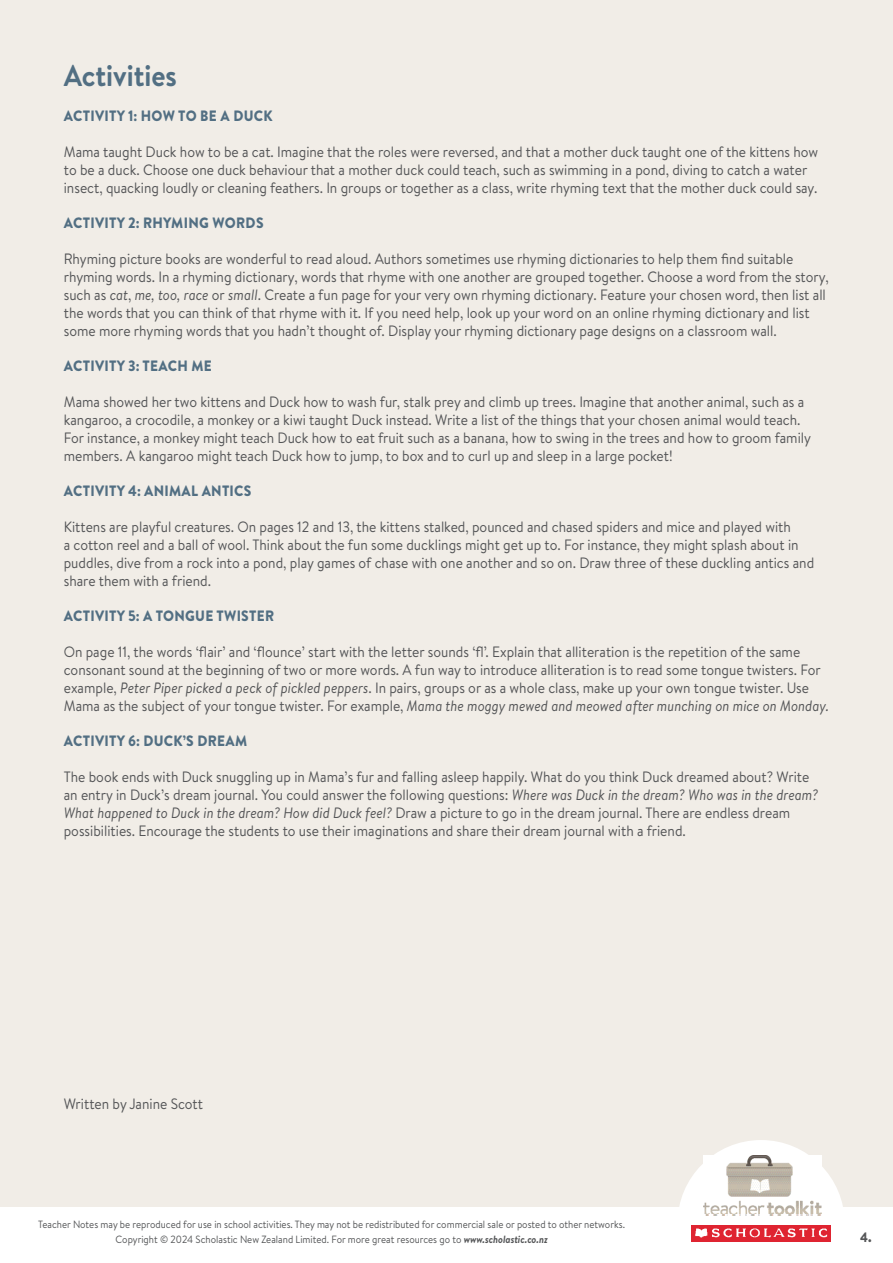
<style>
.page{position:relative;width:893px;height:1263px;background:#f1ede7}
.page>*{position:absolute;margin:0;border:0;box-sizing:border-box;transform-origin:0 0}
.t1{font:700 30px "Brandon Text";color:#526f83;scale:.92 1}
.t2{font:15px/18px "Brandon Text";color:#545557;scale:.92 1}
.t3{font:900 15px "Brandon Text";letter-spacing:.02em;color:#526f83;scale:.92 1}
.t4{font:900 13.5px "Brandon Text";color:#545557;scale:.92 1}
.t5{font:10.5px/15px "Brandon Text";color:#545557;text-align:center;scale:.92 1}
.s1{font-style:italic}
.s2{font-weight:700;font-style:italic}
</style>
<div class="page">
<svg style="left:679px;top:1140px;width:164px;height:67px"></svg>
<div style="left:0;top:1207px;width:893px;height:56px;background:#fff"></div>
<img style="left:691px;top:1225px;width:139px;height:17px">
<img style="left:704px;top:1155px;width:118px;height:61px">
<h1 class="t1" style="left:64px;top:55px;width:125px">Activities</h1>
<p class="t3" style="left:64px;top:105px;width:228px">ACTIVITY 1: HOW TO BE A DUCK</p>
<p class="t2" style="left:64px;top:142px;width:821px">Mama taught Duck how to be a cat. Imagine that the roles were reversed, and that a mother duck taught one of the kittens how to be a duck. Choose one duck behaviour that a mother duck could teach, such as swimming in a pond, diving to catch a water insect, quacking loudly or cleaning feathers. In groups or together as a class, write rhyming text that the mother duck could say.</p>
<p class="t3" style="left:64px;top:212px;width:219px">ACTIVITY 2: RHYMING WORDS</p>
<p class="t2" style="left:64px;top:249px;width:833px">Rhyming picture books are wonderful to read aloud. Authors sometimes use rhyming dictionaries to help them find suitable rhyming words. In a rhyming dictionary, words that rhyme with one another are grouped together. Choose a word from the story, such as <span class="s1">cat</span>, <span class="s1">me, too, race</span> or <span class="s1">small</span>. Create a fun page for your very own rhyming dictionary. Feature your chosen word, then list all the words that you can think of that rhyme with it. If you need help, look up your word on an online rhyming dictionary and list some more rhyming words that you hadn’t thought of. Display your rhyming dictionary page designs on a classroom wall.</p>
<p class="t3" style="left:64px;top:355px;width:162px">ACTIVITY 3: TEACH ME</p>
<p class="t2" style="left:64px;top:392px;width:814px">Mama showed her two kittens and Duck how to wash fur, stalk prey and climb up trees. Imagine that another animal, such as a kangaroo, a crocodile, a monkey or a kiwi taught Duck instead. Write a list of the things that your chosen animal would teach.<br>For instance, a monkey might teach Duck how to eat fruit such as a banana, how to swing in the trees and how to groom family members. A kangaroo might teach Duck how to jump, to box and to curl up and sleep in a large pocket!</p>
<p class="t3" style="left:64px;top:480px;width:205px">ACTIVITY 4: ANIMAL ANTICS</p>
<p class="t2" style="left:64px;top:517px;width:817px">Kittens are playful creatures. On pages 12 and 13, the kittens stalked, pounced and chased spiders and mice and played with<br>a cotton reel and a ball of wool. Think about the fun some ducklings might get up to. For instance, they might splash about in puddles, dive from a rock into a pond, play games of chase with one another and so on. Draw three of these duckling antics and share them with a friend.</p>
<p class="t3" style="left:64px;top:605px;width:230px">ACTIVITY 5: A TONGUE TWISTER</p>
<p class="t2" style="left:64px;top:642px;width:833px">On page 11, the words ‘flair’ and ‘flounce’ start with the letter sounds ‘fl’. Explain that alliteration is the repetition of the same consonant sound at the beginning of two or more words. A fun way to introduce alliteration is to read some tongue twisters. For example, <span class="s1">Peter Piper picked a peck of pickled peppers</span>. In pairs, groups or as a whole class, make up your own tongue twister. Use Mama as the subject of your tongue twister. For example, <span class="s1">Mama the moggy mewed and meowed after munching on mice on Monday.</span></p>
<p class="t3" style="left:64px;top:730px;width:201px">ACTIVITY 6: DUCK’S DREAM</p>
<p class="t2" style="left:64px;top:767px;width:821px">The book ends with Duck snuggling up in Mama’s fur and falling asleep happily. What do you think Duck dreamed about? Write an entry in Duck’s dream journal. You could answer the following questions: <span class="s1">Where was Duck in the dream? Who was in the dream?<br>What happened to Duck in the dream? How did Duck feel?</span> Draw a picture to go in the dream journal. There are endless dream possibilities. Encourage the students to use their imaginations and share their dream journal with a friend.</p>
<p class="t2" style="left:64px;top:1094px;width:153px">Written by Janine Scott</p>
<p class="t5" style="left:38px;top:1217px;width:639px">Teacher Notes may be reproduced for use in school activities. They may not be redistributed for commercial sale or posted to other networks.<br>Copyright © 2024 Scholastic New Zealand Limited. For more great resources go to <span class="s2">www.scholastic.co.nz</span></p>
<p class="t4" style="left:860px;top:1227px;width:14px">4.</p>
</div>
